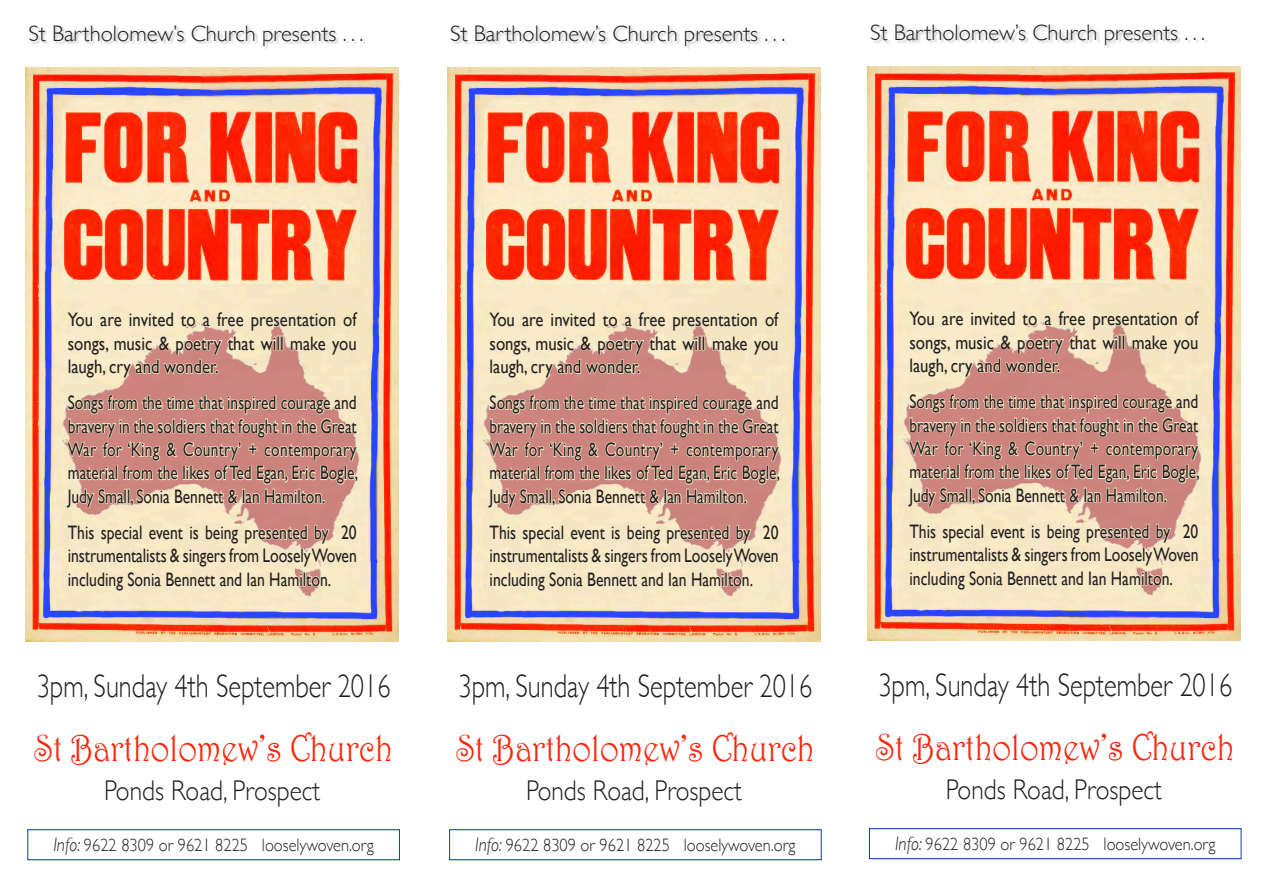
<style>
.page{position:relative;width:1263px;height:893px;background:#fff}
.page>*{position:absolute;margin:0;border:0;box-sizing:border-box;transform-origin:0 0}
.t1{font:37.5px "Harrington";color:#ff250b;scale:.87 1}
.t2{font:300 33px "Gill Sans";color:#231f20;scale:.8 1}
.t3{font:300 28.5px "Gill Sans";color:#231f20;scale:.89 1}
.t4{font:300 22.5px "Gill Sans";color:#231f20}
.t5{font:19.5px/23.4px "Gill Sans";color:#231f20;text-align:justify;scale:.79 1}
.t6{font:19.5px/23.4px "Gill Sans";color:#231f20;text-align:justify;scale:.8 1}
.t7{font:19.5px/23.4px "Gill Sans";color:#231f20;text-align:justify;scale:.86 1}
.t8{font:300 18px "Gill Sans";color:#231f20;scale:.91 1}
.s1{font-style:italic;font-size:19.5px}
</style>
<div class="page">
<div style="left:27px;top:829px;width:373px;height:31px;border:1px solid #0038b3"></div>
<img style="left:25px;top:67px;width:374px;height:574px">
<img style="left:62px;top:320px;width:298px;height:277px">
<img style="left:63px;top:109px;width:297px;height:174px">
<svg style="left:65px;top:311px;width:294px;height:68px;background:#eed3b6"></svg>
<svg style="left:65px;top:394px;width:294px;height:115px;background:#dead9b"></svg>
<svg style="left:67px;top:524px;width:291px;height:68px;background:#f4e2c1"></svg>
<div style="left:30px;top:26px;width:337px;height:24px;background:#231f20;opacity:.25"></div>
<div style="left:449px;top:829px;width:372px;height:31px;border:1px solid #0038b3"></div>
<img style="left:447px;top:67px;width:374px;height:574px">
<img style="left:484px;top:320px;width:298px;height:277px">
<img style="left:485px;top:109px;width:297px;height:174px">
<svg style="left:487px;top:311px;width:294px;height:68px;background:#eed3b6"></svg>
<svg style="left:487px;top:394px;width:294px;height:115px;background:#dead9b"></svg>
<svg style="left:488px;top:524px;width:292px;height:68px;background:#f4e2c1"></svg>
<div style="left:451px;top:26px;width:337px;height:24px;background:#231f20;opacity:.25"></div>
<div style="left:869px;top:828px;width:372px;height:31px;border:1px solid #0038b3"></div>
<img style="left:867px;top:66px;width:373px;height:574px">
<img style="left:904px;top:319px;width:297px;height:277px">
<img style="left:905px;top:108px;width:296px;height:174px">
<svg style="left:907px;top:310px;width:293px;height:68px;background:#eed3b6"></svg>
<svg style="left:907px;top:393px;width:294px;height:115px;background:#dead9c"></svg>
<svg style="left:908px;top:523px;width:291px;height:68px;background:#f4e2c1"></svg>
<div style="left:871px;top:25px;width:337px;height:24px;background:#231f20;opacity:.25"></div>
<p class="t4" style="left:28px;top:16px;width:337px">St Bartholomew’s Church presents . . .</p>
<p class="t4" style="left:450px;top:16px;width:337px">St Bartholomew’s Church presents . . .</p>
<p class="t4" style="left:870px;top:15px;width:337px">St Bartholomew’s Church presents . . .</p>
<p class="t7" style="left:68px;top:308px;width:338px">You are invited to a free presentation of songs, music &amp; poetry that will make you laugh, cry and wonder.</p>
<p class="t5" style="left:68px;top:391px;width:369px">Songs from the time that inspired courage and bravery in the soldiers that fought in the Great War for ‘King &amp; Country’ + contemporary material from the likes of Ted Egan, Eric Bogle, Judy Small, Sonia Bennett &amp; Ian Hamilton.</p>
<p class="t6" style="left:68px;top:520px;width:363px">This special event is being presented by 20 instrumentalists &amp; singers from Loosely Woven including Sonia Bennett and Ian Hamilton.</p>
<p class="t2" style="left:37px;top:660px;width:444px">3pm, Sunday 4th September 2016</p>
<p class="t1" style="left:34px;top:725px;width:414px">St Bartholomew’s Church</p>
<p class="t3" style="left:104px;top:768px;width:244px">Ponds Road, Prospect</p>
<p class="t8" style="left:53px;top:831px;width:354px"><span class="s1">Info:</span> 9622 8309 or 9621 8225 looselywoven.org</p>
<p class="t7" style="left:490px;top:308px;width:338px">You are invited to a free presentation of songs, music &amp; poetry that will make you laugh, cry and wonder.</p>
<p class="t5" style="left:490px;top:391px;width:369px">Songs from the time that inspired courage and bravery in the soldiers that fought in the Great War for ‘King &amp; Country’ + contemporary material from the likes of Ted Egan, Eric Bogle, Judy Small, Sonia Bennett &amp; Ian Hamilton.</p>
<p class="t6" style="left:490px;top:520px;width:363px">This special event is being presented by 20 instrumentalists &amp; singers from Loosely Woven including Sonia Bennett and Ian Hamilton.</p>
<p class="t2" style="left:458px;top:660px;width:444px">3pm, Sunday 4th September 2016</p>
<p class="t1" style="left:456px;top:725px;width:414px">St Bartholomew’s Church</p>
<p class="t3" style="left:526px;top:768px;width:244px">Ponds Road, Prospect</p>
<p class="t8" style="left:475px;top:831px;width:354px"><span class="s1">Info:</span> 9622 8309 or 9621 8225 looselywoven.org</p>
<p class="t7" style="left:909px;top:307px;width:338px">You are invited to a free presentation of songs, music &amp; poetry that will make you laugh, cry and wonder.</p>
<p class="t5" style="left:909px;top:390px;width:369px">Songs from the time that inspired courage and bravery in the soldiers that fought in the Great War for ‘King &amp; Country’ + contemporary material from the likes of Ted Egan, Eric Bogle, Judy Small, Sonia Bennett &amp; Ian Hamilton.</p>
<p class="t6" style="left:909px;top:519px;width:363px">This special event is being presented by 20 instrumentalists &amp; singers from Loosely Woven including Sonia Bennett and Ian Hamilton.</p>
<p class="t2" style="left:878px;top:659px;width:444px">3pm, Sunday 4th September 2016</p>
<p class="t1" style="left:876px;top:724px;width:414px">St Bartholomew’s Church</p>
<p class="t3" style="left:946px;top:767px;width:244px">Ponds Road, Prospect</p>
<p class="t8" style="left:895px;top:830px;width:354px"><span class="s1">Info:</span> 9622 8309 or 9621 8225 looselywoven.org</p>
</div>
